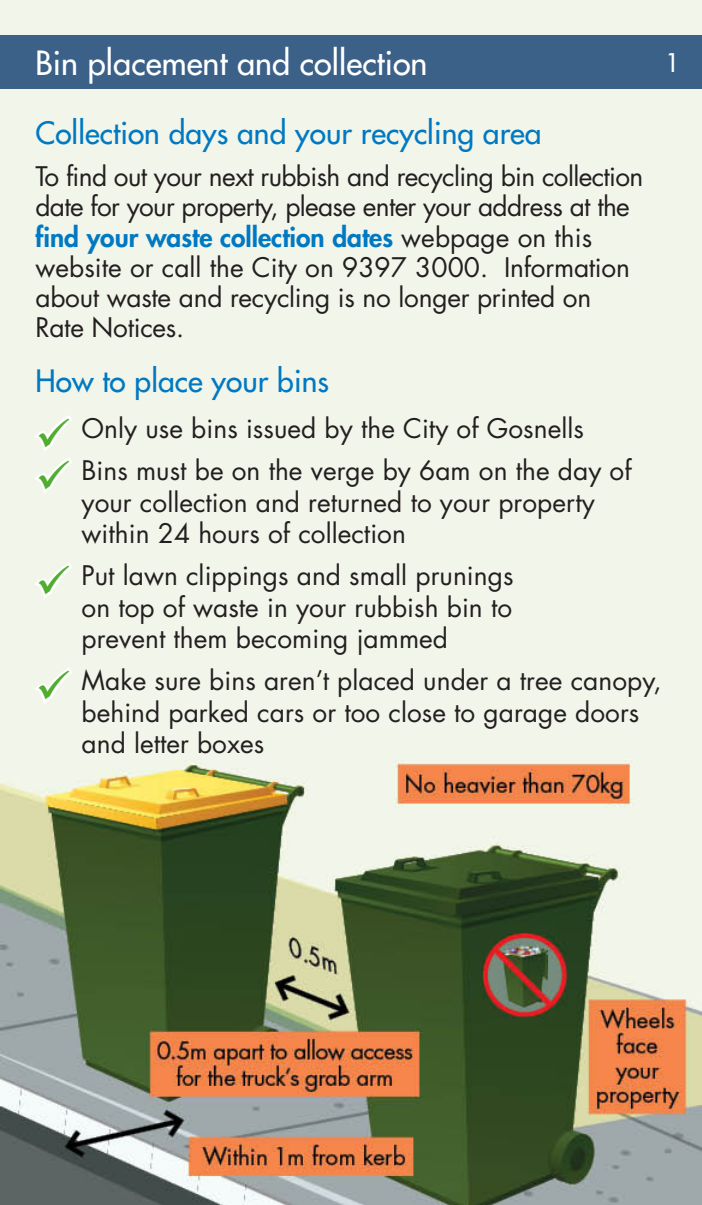
<style>
.page{position:relative;width:702px;height:1205px;background:#fff}
.page>*{position:absolute;margin:0;border:0;box-sizing:border-box;transform-origin:0 0}
.t1{font:32.5px "Futura";color:#fff}
.Sub_Heading_blue{font:30px "Futura";color:#0079c2}
.Body_Text{font:26.25px/31.5px "Futura";color:#231f20}
.t2{font:25px "Futura";color:#fff}
.s1{font-weight:800;color:#0079c2}
</style>
<div class="page">
<img style="left:0;top:0;width:702px;height:1205px">
<div style="left:0;top:35px;width:702px;height:54px;background:#3b6189"></div>
<svg style="left:39px;top:418px;width:30px;height:29px"></svg>
<svg style="left:71px;top:453px;width:45px;height:1px"></svg>
<svg style="left:39px;top:460px;width:30px;height:29px"></svg>
<svg style="left:71px;top:495px;width:45px;height:1px"></svg>
<div style="left:39px;top:565px;width:77px;height:36px;background:#f2f5ea"></div>
<div style="left:39px;top:670px;width:77px;height:36px;background:#f2f5ea"></div>
<p class="t1" style="left:35px;top:43px;width:393px">Bin placement and collection</p>
<p class="Sub_Heading_blue" style="left:35px;top:114px;width:507px">Collection days and your recycling area</p>
<p class="Body_Text" style="left:35px;top:161px;width:609px;line-height:30.2px">To find out your next rubbish and recycling bin collection date for your property, please enter your address at the <span class="s1">find your waste collection dates</span> webpage on this website or call the City on 9397 3000. Information about waste and recycling is no longer printed on Rate Notices.</p>
<p class="Sub_Heading_blue" style="left:35px;top:362px;width:295px">How to place your bins</p>
<p class="Body_Text" style="left:81px;top:413px;width:504px">Only use bins issued by the City of Gosnells</p>
<p class="Body_Text" style="left:81px;top:455px;width:551px">Bins must be on the verge by 6am on the day of your collection and returned to your property within 24 hours of collection</p>
<p class="Body_Text" style="left:81px;top:560px;width:433px;text-align:justify">Put lawn clippings and small prunings on top of waste in your rubbish bin to prevent them becoming jammed</p>
<p class="Body_Text" style="left:81px;top:665px;width:581px">Make sure bins aren’t placed under a tree canopy, behind parked cars or too close to garage doors and letter boxes</p>
<p class="t2" style="left:665px;top:47px;width:16px">1</p>
</div>
